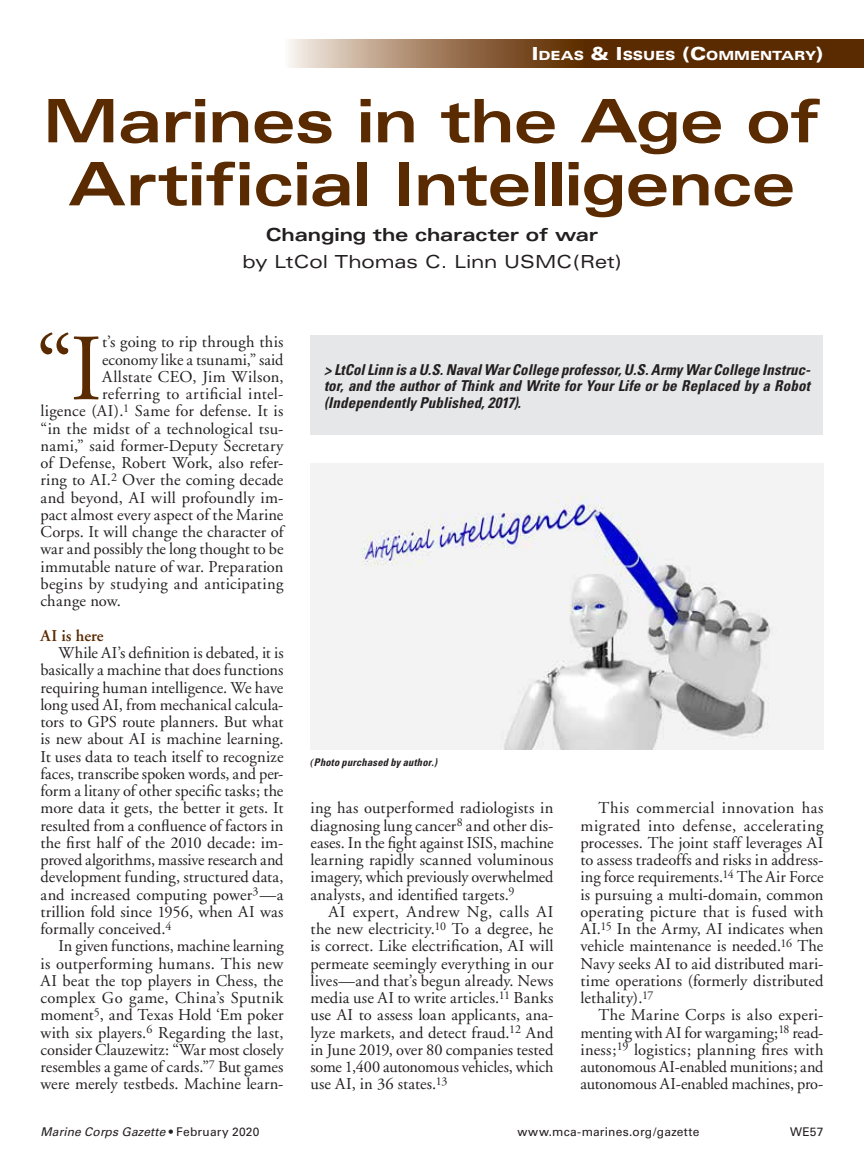
<style>
.page{position:relative;width:864px;height:1175px;background:#fff}
.page>*{position:absolute;margin:0;border:0;box-sizing:border-box;transform-origin:0 0}
.t1{font:94.5px "Adobe Garamond";color:#5a2a00}
.t2{font:700 expanded 60px/63px "Univers";letter-spacing:-.015em;color:#5a2a00;text-align:center}
.t3{font:expanded 18px "Univers";letter-spacing:-.005em;color:#231f20}
.t4{font:700 expanded 18px "Univers";letter-spacing:-.01em;color:#231f20}
.t5{font:16.5px/17.2px "Adobe Garamond";letter-spacing:.005em;color:#231f20;text-align:justify}
.t6{font:16.5px "Adobe Garamond";letter-spacing:.025em;color:#231f20}
.t7{font:600 16.5px "Adobe Garamond";color:#5a2a00}
.t8{font:italic 700 condensed 15px/16.5px "Univers";letter-spacing:.01em;color:#231f20;text-align:justify}
.t9{font:900 expanded 12.6px "Univers";letter-spacing:-.01em;color:#fff}
.t10{font:italic 12px "Univers";letter-spacing:.015em;color:#231f20}
.t11{font:12px "Univers";letter-spacing:.02em;color:#231f20}
.t12{font:italic 700 condensed 10.5px "Univers";letter-spacing:.02em;color:#231f20}
.s1{font-size:18px}
.s2{font-family:"Minion Pro";font-stretch:normal}
.s3{font-style:normal}
</style>
<div class="page">
<svg style="left:288px;top:40px;width:576px;height:28px;background:#805835"></svg>
<div style="left:310px;top:335px;width:514px;height:100px;background:#e6e7e8"></div>
<img style="left:310px;top:463px;width:514px;height:286px">
<p class="t9" style="left:532px;top:48px;width:293px"><span class="s1">I</span>DEAS <span class="s1">&amp; I</span>SSUES <span class="s1">(C</span>OMMENTARY<span class="s1">)</span></p>
<h2 class="t2" style="left:43px;top:89px;width:779px">Marines in the Age of<br>Artificial Intelligence</h2>
<p class="t4" style="left:266px;top:225px;width:334px">Changing the character of war</p>
<p class="t3" style="left:243px;top:251px;width:380px">by LtCol Thomas C. Linn USMC(Ret)</p>
<h1 class="t1" style="left:35px;top:319px;width:68px">“I</h1>
<p class="t5" style="left:102px;top:334px;width:183px">t’s going to rip through this</p>
<p class="t5" style="left:102px;top:351px;width:183px">economy like a tsunami,” said</p>
<p class="t5" style="left:102px;top:368px;width:183px">Allstate CEO, Jim Wilson,</p>
<p class="t6" style="left:102px;top:385px;width:183px">referring to artificial intel-</p>
<p class="t5" style="left:41px;top:403px;width:245px">ligence (AI).<sup>1</sup> Same for defense. It is</p>
<p class="t5" style="left:40px;top:420px;width:244px">“in the midst of a technological tsu-</p>
<p class="t5" style="left:40px;top:437px;width:245px">nami,” said former-Deputy Secretary</p>
<p class="t5" style="left:40px;top:455px;width:244px">of Defense, Robert Work, also refer-</p>
<p class="t5" style="left:40px;top:472px;width:245px">ring to AI.<sup>2</sup> Over the coming decade</p>
<p class="t5" style="left:41px;top:489px;width:244px">and beyond, AI will profoundly im-</p>
<p class="t5" style="left:40px;top:506px;width:244px">pact almost every aspect of the Marine</p>
<p class="t5" style="left:40px;top:524px;width:245px">Corps. It will change the character of</p>
<p class="t5" style="left:40px;top:541px;width:244px">war and possibly the long thought to be</p>
<p class="t5" style="left:40px;top:558px;width:245px">immutable nature of war. Preparation</p>
<p class="t5" style="left:40px;top:575px;width:245px">begins by studying and anticipating</p>
<p class="t5" style="left:40px;top:593px;width:82px">change now.</p>
<p class="t7" style="left:40px;top:626px;width:65px">AI is here</p>
<p class="t5" style="left:40px;top:644px;width:245px;text-indent:18px">While AI’s definition is debated, it is basically a machine that does functions requiring human intelligence. We have long used AI, from mechanical calcula&shy;tors to GPS route planners. But what is new about AI is machine learning.<br>It uses data to teach itself to recognize faces, transcribe spoken words, and per&shy;form a litany of other specific tasks; the more data it gets, the better it gets. It resulted from a confluence of factors in the first half of the 2010 decade: im&shy;proved algorithms, massive research and development funding, structured data, and increased computing power<sup>3</sup>—a trillion fold since 1956, when AI was formally conceived.<sup>4</sup></p>
<p class="t5" style="left:40px;top:938px;width:245px;text-indent:18px">In given functions, machine learning is outperforming humans. This new AI beat the top players in Chess, the complex Go game, China’s Sputnik moment<sup>5</sup>, and Texas Hold ‘Em poker with six players.<sup>6</sup> Regarding the last, consider Clauzewitz: “War most closely resembles a game of cards.”<sup>7</sup> But games were merely testbeds. Machine learn-</p>
<p class="t8" style="left:324px;top:361px;width:488px">&gt; LtCol Linn is a U.S. Naval War College professor, U.S. Army War College Instruc&shy;tor, and the author of Think and Write for Your Life or be Replaced by a Robot (Independently Published, 2017).</p>
<p class="t12" style="left:310px;top:756px;width:129px"><span class="s2">(</span>Photo purchased by author.)</p>
<p class="t5" style="left:310px;top:800px;width:245px">ing has outperformed radiologists in diagnosing lung cancer<sup>8</sup> and other dis&shy;eases. In the fight against ISIS, machine learning rapidly scanned voluminous imagery, which previously overwhelmed analysts, and identified targets.<sup>9</sup></p>
<p class="t5" style="left:310px;top:903px;width:245px;text-indent:18px">AI expert, Andrew Ng, calls AI the new electricity.<sup>10</sup> To a degree, he is correct. Like electrification, AI will permeate seemingly everything in our lives—and that’s begun already. News media use AI to write articles.<sup>11</sup> Banks use AI to assess loan applicants, ana&shy;lyze markets, and detect fraud.<sup>12</sup> And in June 2019, over 80 companies tested some 1,400 autonomous vehicles, which use AI, in 36 states.<sup>13</sup></p>
<p class="t5" style="left:580px;top:800px;width:245px;text-indent:18px">This commercial innovation has migrated into defense, accelerating processes. The joint staff leverages AI to assess tradeoffs and risks in address&shy;ing force requirements.<sup>14</sup> The Air Force is pursuing a multi-domain, common operating picture that is fused with AI.<sup>15</sup> In the Army, AI indicates when vehicle maintenance is needed.<sup>16</sup> The Navy seeks AI to aid distributed mari&shy;time operations (formerly distributed lethality).<sup>17</sup></p>
<p class="t5" style="left:580px;top:1007px;width:245px;text-indent:18px">The Marine Corps is also experi&shy;menting with AI for wargaming;<sup>18</sup> read&shy;iness;<sup>19</sup> logistics; planning fires with autonomous AI-enabled munitions; and autonomous AI-enabled machines, pro-</p>
<p class="t10" style="left:40px;top:1124px;width:221px">Marine Corps Gazette <span class="s3">• February 2020</span></p>
<p class="t11" style="left:518px;top:1124px;width:183px">www.mca-marines.org/gazette</p>
<p class="t11" style="left:790px;top:1124px;width:35px">WE57</p>
</div>
